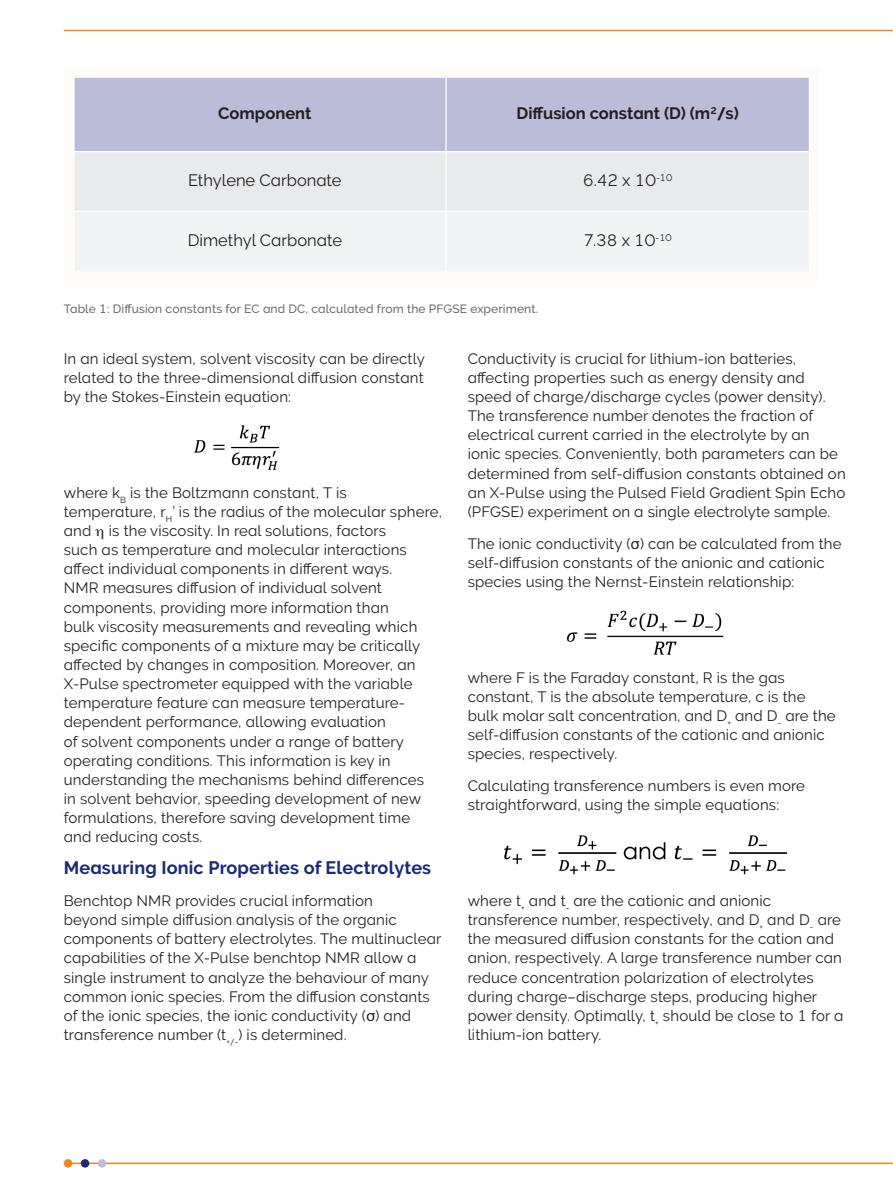
<style>
.page{position:relative;width:893px;height:1191px;background:#fff}
.page>*{position:absolute;margin:0;border:0;box-sizing:border-box;transform-origin:0 0}
.Body{font:18px "Oxford Raleway Bold";letter-spacing:.01em;color:#1a2a7a}
.Table{font:16.5px "Oxford Raleway Regular";color:#231f20}
.Table-2{font:16.5px "Oxford Raleway Bold";color:#231f20}
.Body-2{font:15px/19.2px "Oxford Raleway Regular";letter-spacing:.01em;color:#231f20}
.Large_Caption{font:12px "Oxford Raleway Medium";letter-spacing:.01em;color:#6c6d70}
</style>
<div class="page">
<div style="left:64px;top:68px;width:755px;height:213px;background:#fefbf8"></div>
<div style="left:75px;top:78px;width:734px;height:73px;background:#bbbcd8"></div>
<div style="left:75px;top:152px;width:734px;height:59px;background:#e9eaeb"></div>
<div style="left:75px;top:212px;width:733px;height:59px;background:#f2f3f4"></div>
<hr style="left:73px;top:78px;width:2px;height:73px;background:#fff">
<hr style="left:73px;top:151px;width:373px;height:1px;background:#fff">
<hr style="left:73px;top:152px;width:2px;height:59px;background:#fff">
<hr style="left:446px;top:151px;width:364px;height:1px;background:#fff">
<hr style="left:73px;top:211px;width:373px;height:1px;background:#fff">
<hr style="left:73px;top:212px;width:2px;height:59px;background:#fff">
<hr style="left:446px;top:211px;width:364px;height:1px;background:#fff">
<hr style="left:445px;top:78px;width:2px;height:73px;background:#fff">
<hr style="left:809px;top:78px;width:1px;height:73px;background:#fff">
<hr style="left:445px;top:152px;width:2px;height:59px;background:#fff">
<hr style="left:809px;top:152px;width:1px;height:59px;background:#fff">
<hr style="left:445px;top:212px;width:2px;height:59px;background:#fff">
<hr style="left:809px;top:212px;width:1px;height:59px;background:#fff">
<hr style="left:73px;top:271px;width:373px;height:2px;background:#fff">
<hr style="left:446px;top:271px;width:364px;height:2px;background:#fff">
<img style="left:194px;top:425px;width:86px;height:45px">
<img style="left:566px;top:610px;width:158px;height:45px">
<img style="left:504px;top:835px;width:283px;height:40px">
<hr style="left:64px;top:1162px;width:829px;height:2px;background:#f58420">
<div style="left:64px;top:1159px;width:8px;height:8px;background:#f58420;border-radius:50%"></div>
<div style="left:81px;top:1159px;width:8px;height:8px;background:#1a2a7a;border-radius:50%"></div>
<div style="left:98px;top:1159px;width:8px;height:8px;background:#bebed9;border-radius:50%"></div>
<hr style="left:64px;top:30px;width:829px;height:1px;background:#f58420">
<p class="Table-2" style="left:218px;top:104px;width:95px">Component</p>
<p class="Table-2" style="left:517px;top:104px;width:224px">Diffusion constant (D) (m<sup>2</sup>/s)</p>
<p class="Table" style="left:188px;top:171px;width:155px">Ethylene Carbonate</p>
<p class="Table" style="left:583px;top:171px;width:91px">6.42 x 10<sup>-10</sup></p>
<p class="Table" style="left:188px;top:231px;width:156px">Dimethyl Carbonate</p>
<p class="Table" style="left:584px;top:231px;width:90px">7.38 x 10<sup>-10</sup></p>
<p class="Large_Caption" style="left:64px;top:301px;width:476px">Table 1: Diffusion constants for EC and DC, calculated from the PFGSE experiment.</p>
<p class="Body-2" style="left:64px;top:349px;width:363px;text-align:justify">In an ideal system, solvent viscosity can be directly related to the three-dimensional diffusion constant by the Stokes-Einstein equation:</p>
<p class="Body-2" style="left:64px;top:483px;width:380px">where k<sub>B</sub> is the Boltzmann constant, T is temperature, r<sub>H</sub>’ is the radius of the molecular sphere, and η is the viscosity. In real solutions, factors<br>such as temperature and molecular interactions affect individual components in different ways.<br>NMR measures diffusion of individual solvent components, providing more information than<br>bulk viscosity measurements and revealing which specific components of a mixture may be critically affected by changes in composition. Moreover, an X-Pulse spectrometer equipped with the variable temperature feature can measure temperature&shy;dependent performance, allowing evaluation<br>of solvent components under a range of battery operating conditions. This information is key in understanding the mechanisms behind differences<br>in solvent behavior, speeding development of new formulations, therefore saving development time<br>and reducing costs.</p>
<p class="Body" style="left:64px;top:857px;width:369px">Measuring Ionic Properties of Electrolytes</p>
<p class="Body-2" style="left:64px;top:891px;width:379px">Benchtop NMR provides crucial information<br>beyond simple diffusion analysis of the organic components of battery electrolytes. The multinuclear capabilities of the X-Pulse benchtop NMR allow a single instrument to analyze the behaviour of many common ionic species. From the diffusion constants of the ionic species, the ionic conductivity ( ) and transference number (t<sub>+/-</sub>) is determined.</p>
<p class="Body-2" style="left:468px;top:349px;width:380px">Conductivity is crucial for lithium-ion batteries, affecting properties such as energy density and speed of charge/discharge cycles (power density).<br>The transference number denotes the fraction of electrical current carried in the electrolyte by an ionic species. Conveniently, both parameters can be determined from self-diffusion constants obtained on an X-Pulse using the Pulsed Field Gradient Spin Echo (PFGSE) experiment on a single electrolyte sample.</p>
<p class="Body-2" style="left:468px;top:534px;width:375px">The ionic conductivity ( ) can be calculated from the self-diffusion constants of the anionic and cationic species using the Nernst-Einstein relationship:</p>
<p class="Body-2" style="left:468px;top:668px;width:370px">where F is the Faraday constant, R is the gas constant, T is the absolute temperature, c is the bulk molar salt concentration, and D<sub>+</sub> and D<sub>-</sub> are the self-diffusion constants of the cationic and anionic species, respectively.</p>
<p class="Body-2" style="left:468px;top:776px;width:339px">Calculating transference numbers is even more straightforward, using the simple equations:</p>
<p class="Body-2" style="left:468px;top:891px;width:377px">where t<sub>+</sub> and t<sub>-</sub> are the cationic and anionic transference number, respectively, and D<sub>+</sub> and D<sub>-</sub> are the measured diffusion constants for the cation and anion, respectively. A large transference number can reduce concentration polarization of electrolytes during charge–discharge steps, producing higher power density. Optimally, t<sub>+</sub> should be close to 1 for a lithium-ion battery.</p>
</div>
